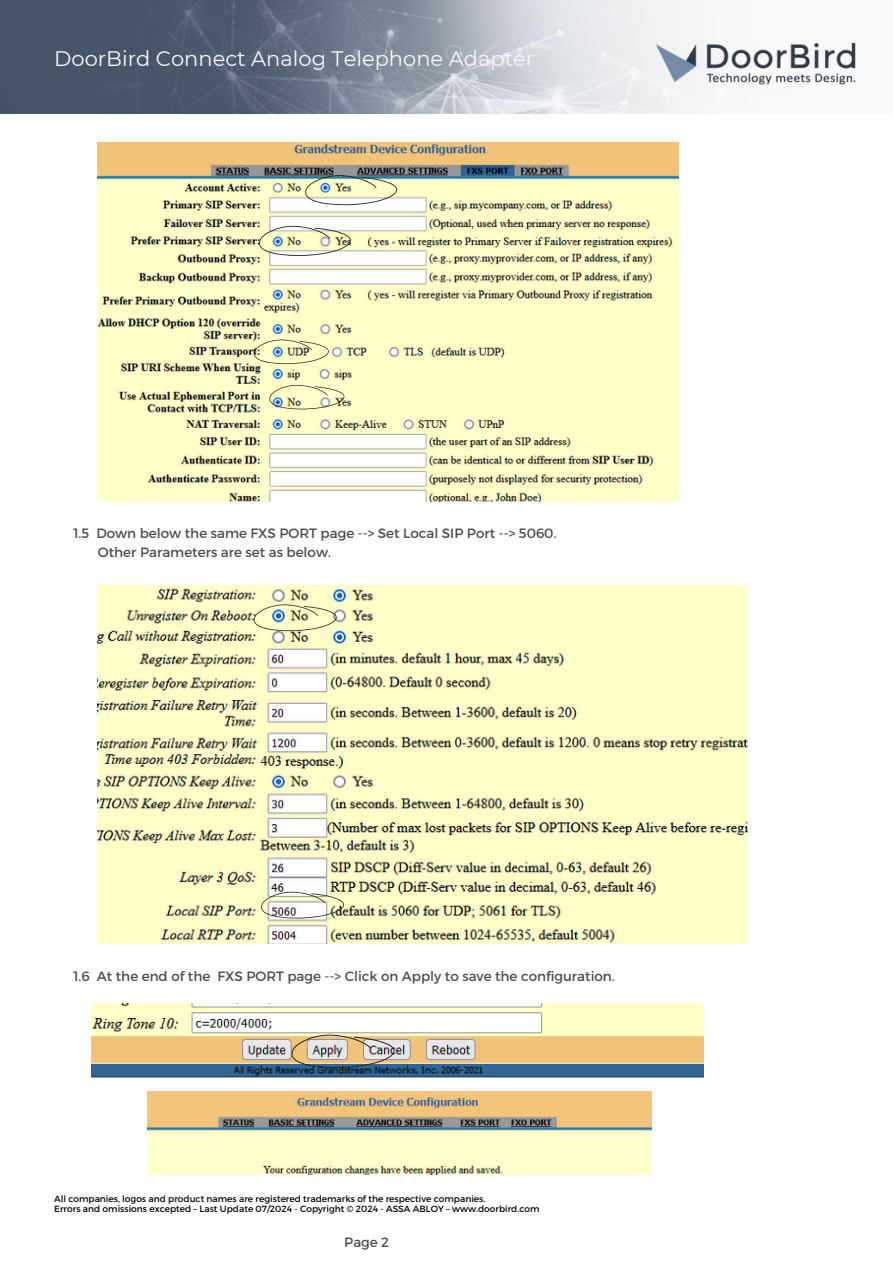
<style>
.page{position:relative;width:894px;height:1264px;background:#fff}
.page>*{position:absolute;margin:0;border:0;box-sizing:border-box;transform-origin:0 0}
.t1{font:21px "Montserrat";color:#f8f8fa}
.t2{font:13.5px "Montserrat";color:#4d4d4d}
.t3{font:9px "Montserrat";color:#000}
</style>
<div class="page">
<img style="left:0;top:0;width:857px;height:114px">
<img style="left:97px;top:585px;width:650px;height:358px">
<svg style="left:253px;top:604px;width:84px;height:27px;background:#dfe2b9"></svg>
<img style="left:97px;top:142px;width:581px;height:359px">
<svg style="left:305px;top:175px;width:92px;height:30px"></svg>
<svg style="left:269px;top:385px;width:75px;height:24px;background:#dfe1b8"></svg>
<svg style="left:253px;top:339px;width:76px;height:25px;background:#dee1b6"></svg>
<svg style="left:261px;top:891px;width:83px;height:27px"></svg>
<svg style="left:259px;top:226px;width:102px;height:30px"></svg>
<img style="left:91px;top:1003px;width:612px;height:74px">
<svg style="left:291px;top:1034px;width:104px;height:34px;background:#bcb29c"></svg>
<img style="left:147px;top:1091px;width:504px;height:83px">
<p class="t1" style="left:54px;top:46px;width:481px">DoorBird Connect Analog Telephone Adapter</p>
<p class="t2" style="left:73px;top:524px;width:484px">1.5 Down below the same FXS PORT page --&gt; Set Local SIP Port --&gt; 5060.</p>
<p class="t2" style="left:98px;top:543px;width:235px">Other Parameters are set as below.</p>
<p class="t2" style="left:73px;top:967px;width:543px">1.6 At the end of the FXS PORT page --&gt; Click on Apply to save the configuration.</p>
<p class="t3" style="left:54px;top:1193px;width:432px">All companies, logos and product names are registered trademarks of the respective companies.</p>
<p class="t3" style="left:54px;top:1202px;width:486px">Errors and omissions excepted – Last Update 07/2024 - Copyright © 2024 - ASSA ABLOY – www.doorbird.com</p>
<h2 class="t2" style="left:344px;top:1233px;width:46px">Page 2</h2>
</div>
